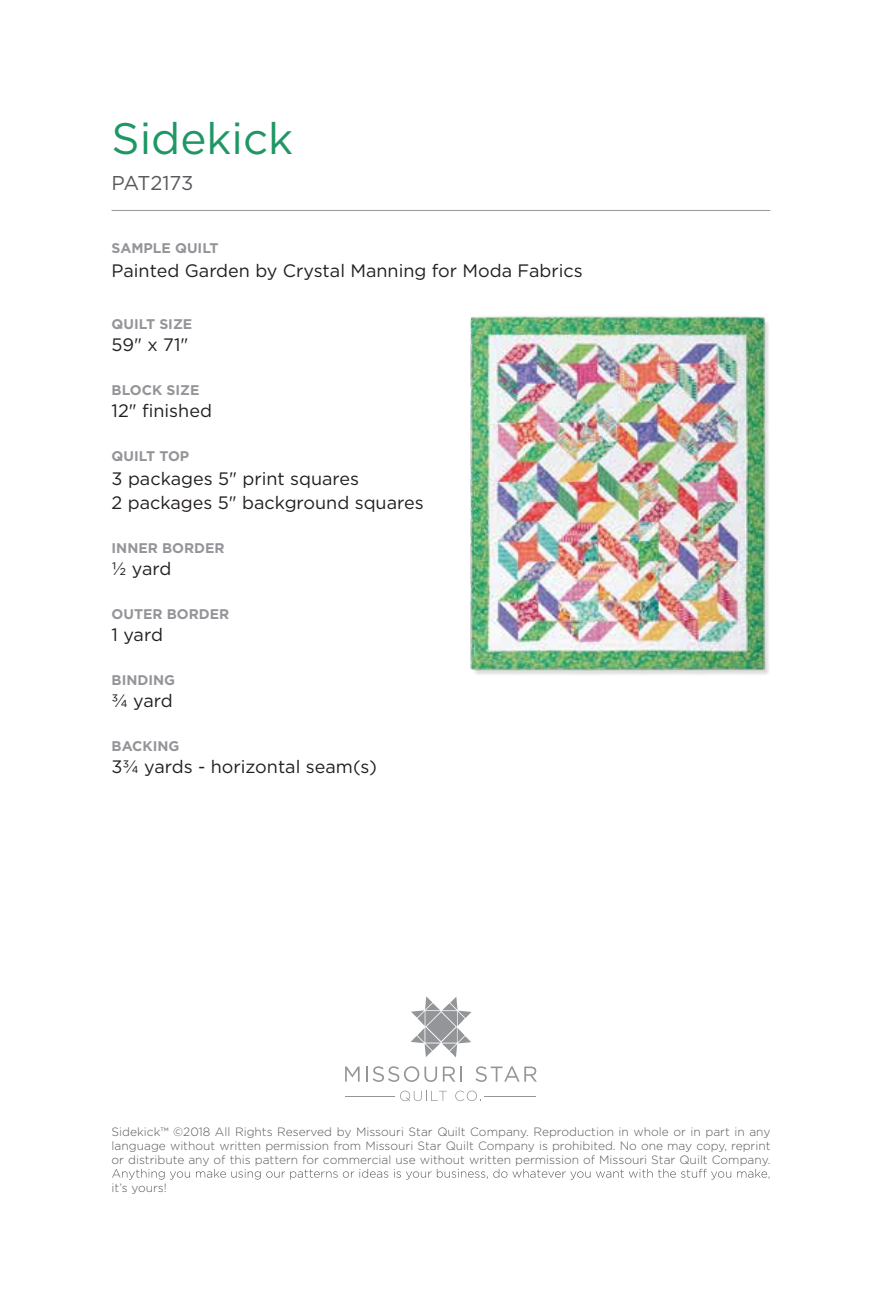
<style>
.page{position:relative;width:882px;height:1314px;background:#fff}
.page>*{position:absolute;margin:0;border:0;box-sizing:border-box;transform-origin:0 0}
.t1{font:44px "Gotham";color:#1f9764}
.t2{font:20px "Gotham";letter-spacing:-.01em;color:#58595c}
.t3{font:18px/24px "Gotham";color:#231f20}
.t4{font:700 14px "Gotham";color:#939598}
.t5{font:300 12px/14px "Gotham";color:#58595c;text-align:justify}
</style>
<div class="page">
<svg style="left:345px;top:1067px;width:15px;height:15px"></svg>
<svg style="left:366px;top:1067px;width:1px;height:15px"></svg>
<svg style="left:373px;top:1066px;width:64px;height:16px"></svg>
<svg style="left:443px;top:1067px;width:19px;height:15px"></svg>
<svg style="left:475px;top:1066px;width:62px;height:16px"></svg>
<svg style="left:400px;top:1091px;width:47px;height:10px"></svg>
<svg style="left:455px;top:1091px;width:26px;height:10px"></svg>
<hr style="left:345px;top:1097px;width:50px;height:1px;background:#939598">
<hr style="left:485px;top:1097px;width:51px;height:1px;background:#939598">
<svg style="left:411px;top:996px;width:61px;height:61px"></svg>
<svg style="left:112px;top:1169px;width:657px;height:11px"></svg>
<hr style="left:112px;top:210px;width:658px;height:1px;background:#939598">
<img style="left:470px;top:316px;width:299px;height:359px">
<h1 class="t1" style="left:112px;top:110px;width:183px">Sidekick</h1>
<h2 class="t2" style="left:112px;top:170px;width:83px">PAT2173</h2>
<p class="t4" style="left:112px;top:239px;width:109px">SAMPLE QUILT</p>
<h3 class="t3" style="left:112px;top:259px;width:473px">Painted Garden by Crystal Manning for Moda Fabrics</h3>
<p class="t4" style="left:112px;top:315px;width:82px">QUILT SIZE</p>
<h3 class="t3" style="left:112px;top:333px;width:78px">59" x 71"</h3>
<p class="t4" style="left:112px;top:381px;width:89px">BLOCK SIZE</p>
<h3 class="t3" style="left:112px;top:399px;width:102px">12" finished</h3>
<p class="t4" style="left:112px;top:447px;width:79px">QUILT TOP</p>
<h3 class="t3" style="left:112px;top:467px;width:314px">3 packages 5" print squares<br>2 packages 5" background squares</h3>
<p class="t4" style="left:112px;top:539px;width:115px">INNER BORDER</p>
<h3 class="t3" style="left:112px;top:557px;width:61px">½ yard</h3>
<p class="t4" style="left:112px;top:605px;width:119px">OUTER BORDER</p>
<h3 class="t3" style="left:112px;top:623px;width:53px">1 yard</h3>
<p class="t4" style="left:112px;top:671px;width:65px">BINDING</p>
<h3 class="t3" style="left:112px;top:689px;width:63px">¾ yard</h3>
<p class="t4" style="left:112px;top:737px;width:69px">BACKING</p>
<h3 class="t3" style="left:112px;top:755px;width:267px">3¾ yards - horizontal seam(s)</h3>
<p class="t5" style="left:112px;top:1124px;width:660px">Sidekick™ ©2018 All Rights Reserved by Missouri Star Quilt Company. Reproduction in whole or in part in any language without written permission from Missouri Star Quilt Company is prohibited. No one may copy, reprint or distribute any of this pattern for commercial use without written permission of Missouri Star Quilt Company.</p>
<p class="t5" style="left:112px;top:1180px;width:57px">it’s yours!</p>
</div>
